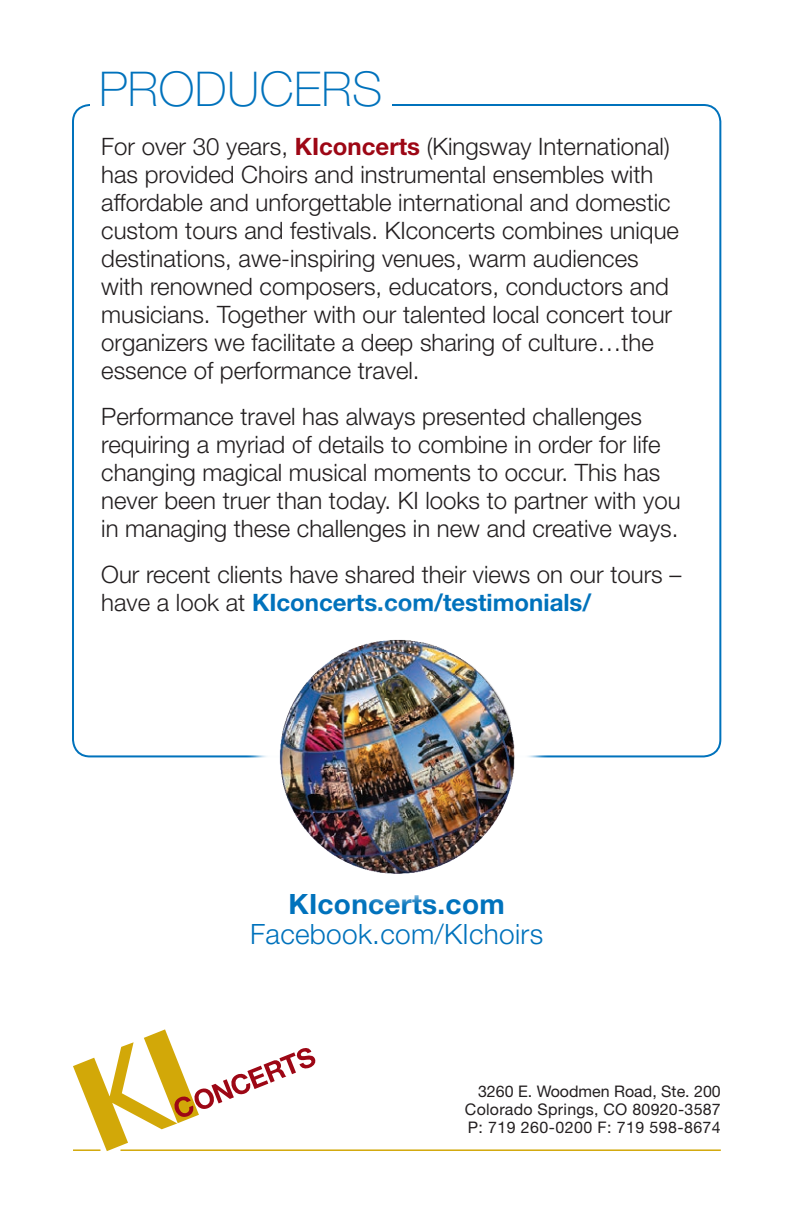
<style>
.page{position:relative;width:792px;height:1224px;background:#fff}
.page>*{position:absolute;margin:0;border:0;box-sizing:border-box;transform-origin:0 0}
.t1{font:100 48px "Helvetica Neue LT Std";letter-spacing:.01em;color:#0072bc}
.t2{font:300 28px "Helvetica Neue LT Std";letter-spacing:.01em;color:#0072bc}
.t3{font:700 28px "Helvetica Neue LT Std";letter-spacing:.01em;color:#0072bc}
.Body_Copy{font:300 24px/28px "Helvetica Neue LT Std";color:#231f20}
.t4{font:16px "Helvetica Neue LT Std";letter-spacing:.015em;color:#231f20}
.s1{font-weight:700;color:#9d0715}
.s2{font-weight:700;color:#0072bc}
</style>
<div class="page">
<svg style="left:73px;top:1029px;width:243px;height:122px"></svg>
<hr style="left:121px;top:1149px;width:600px;height:2px;background:#d2a808">
<hr style="left:73px;top:1149px;width:27px;height:2px;background:#d2a808">
<img style="left:266px;top:639px;width:262px;height:235px">
<p class="t1" style="left:99px;top:62px;width:285px">PRODUCERS</p>
<p class="Body_Copy" style="left:101px;top:132px;width:579px">For over 30 years, <span class="s1">KIconcerts</span> (Kingsway International) has provided Choirs and instrumental ensembles with affordable and unforgettable international and domestic custom tours and festivals. KIconcerts combines unique destinations, awe-inspiring venues, warm audiences with renowned composers, educators, conductors and musicians. Together with our talented local concert tour organizers we facilitate a deep sharing of culture…the essence of performance travel.</p>
<p class="Body_Copy" style="left:101px;top:402px;width:581px">Performance travel has always presented challenges requiring a myriad of details to combine in order for life changing magical musical moments to occur. This has never been truer than today. KI looks to partner with you in managing these challenges in new and creative ways.</p>
<p class="Body_Copy" style="left:101px;top:560px;width:582px">Our recent clients have shared their views on our tours – have a look at <span class="s2">KIconcerts.com/testimonials/</span></p>
<p class="t3" style="left:289px;top:887px;width:218px">KIconcerts.com</p>
<p class="t2" style="left:250px;top:917px;width:294px">Facebook. com/KIchoirs</p>
<p class="t4" style="left:478px;top:1082px;width:244px">3260 E. Woodmen Road, Ste. 200</p>
<p class="t4" style="left:465px;top:1100px;width:257px">Colorado Springs, CO 80920-3587</p>
<p class="t4" style="left:468px;top:1118px;width:255px">P: 719 260-0200 F: 719 598-8674</p>
</div>
